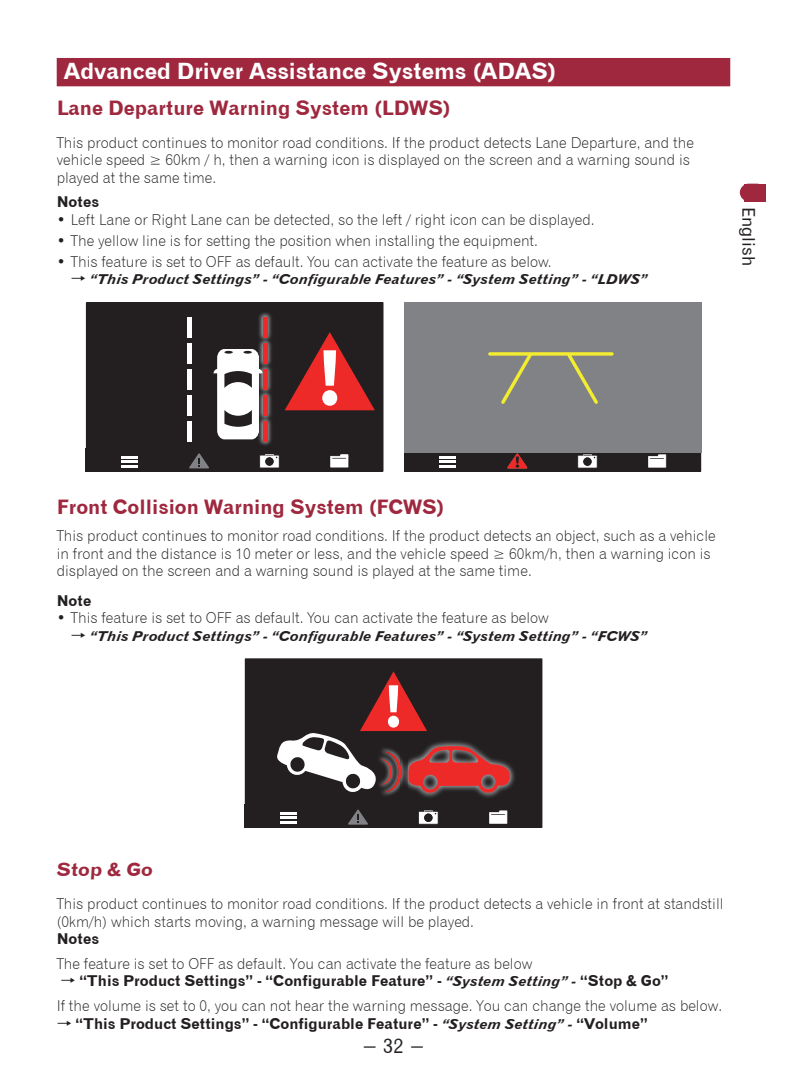
<style>
.page{position:relative;width:787px;height:1092px;background:#fff}
.page>*{position:absolute;margin:0;border:0;box-sizing:border-box;transform-origin:0 0}
.t1{font:22.5px "Gothic 720 BT Bold B";color:#fff}
.t2{font:20px "Gothic 720 BT Bold B";color:#9f283f}
.t3{font:20px "Gothic 720 BT Roman B";color:#231f20}
.t4{font:18.25px "Gothic 720 BT Bold B";color:#9f283f;scale:1.09 1}
.t5{font:17.5px "Gothic 720 BT Roman B";color:#231f20}
.t6{font:15px/17.5px "Gothic 720 BT Light B";color:#231f20}
.t7{font:15px "Gothic 720 BT Bold B";color:#231f20}
.t8{font:13.75px "Gothic 720 BT Bold Italic B";letter-spacing:.005em;color:#231f20;scale:1.09 1}
.s1{font-family:"Shin Go Pro";font-weight:300;font-size:15px}
.s2{font-family:"Shin Go Pro";font-weight:300}
.s3{font-family:"Gothic 720 BT Bold Italic B";font-size:13.75px}
</style>
<div class="page">
<svg style="left:739px;top:184px;width:26px;height:17px"></svg>
<div style="left:744px;top:184px;width:21px;height:17px;background:#9f283f"></div>
<div style="left:57px;top:58px;width:673px;height:28px;background:#9f283f"></div>
<div style="left:86px;top:302px;width:297px;height:146px;background:#231f20"></div>
<div style="left:86px;top:448px;width:297px;height:24px;background:#231f20"></div>
<svg style="left:189px;top:453px;width:20px;height:15px"></svg>
<svg style="left:330px;top:454px;width:18px;height:13px"></svg>
<svg style="left:121px;top:456px;width:17px;height:2px"></svg>
<hr style="left:121px;top:460px;width:17px;height:3px;background:#fff">
<svg style="left:121px;top:465px;width:17px;height:2px"></svg>
<svg style="left:213px;top:349px;width:43px;height:90px"></svg>
<div style="left:187px;top:317px;width:5px;height:20px;background:#fff"></div>
<div style="left:187px;top:343px;width:5px;height:20px;background:#fff"></div>
<div style="left:187px;top:369px;width:5px;height:20px;background:#fff"></div>
<div style="left:187px;top:395px;width:5px;height:20px;background:#fff"></div>
<div style="left:187px;top:421px;width:5px;height:20px;background:#fff"></div>
<img style="left:256px;top:310px;width:18px;height:138px">
<svg style="left:259px;top:454px;width:20px;height:14px"></svg>
<img style="left:256px;top:351px;width:6px;height:86px">
<div style="left:263px;top:317px;width:5px;height:20px;background:#ee2a29"></div>
<div style="left:263px;top:343px;width:5px;height:20px;background:#ee2a29"></div>
<div style="left:263px;top:369px;width:5px;height:20px;background:#ee2a29"></div>
<div style="left:263px;top:395px;width:5px;height:20px;background:#ee2a29"></div>
<div style="left:263px;top:421px;width:5px;height:20px;background:#ee2a29"></div>
<svg style="left:284px;top:332px;width:91px;height:78px;background:#883535"></svg>
<div style="left:404px;top:448px;width:296px;height:24px;background:#231f20"></div>
<svg style="left:648px;top:454px;width:18px;height:13px"></svg>
<svg style="left:440px;top:456px;width:16px;height:2px"></svg>
<hr style="left:440px;top:460px;width:16px;height:3px;background:#fff">
<svg style="left:440px;top:465px;width:16px;height:2px"></svg>
<svg style="left:574px;top:452px;width:23px;height:16px"></svg>
<svg style="left:507px;top:453px;width:20px;height:15px"></svg>
<div style="left:404px;top:302px;width:297px;height:150px;background:#808285"></div>
<hr style="left:488px;top:352px;width:125px;height:3px;background:#f4ed2f;border-radius:2px">
<svg style="left:501px;top:352px;width:97px;height:52px"></svg>
<div style="left:245px;top:658px;width:297px;height:146px;background:#231f20"></div>
<div style="left:244px;top:804px;width:298px;height:24px;background:#231f20"></div>
<svg style="left:348px;top:809px;width:20px;height:15px"></svg>
<svg style="left:418px;top:810px;width:20px;height:14px"></svg>
<svg style="left:489px;top:810px;width:18px;height:13px"></svg>
<svg style="left:280px;top:812px;width:16px;height:2px"></svg>
<hr style="left:280px;top:816px;width:16px;height:3px;background:#fff">
<svg style="left:280px;top:821px;width:16px;height:2px"></svg>
<img style="left:374px;top:792px;width:26px;height:6px">
<img style="left:400px;top:738px;width:118px;height:63px">
<svg style="left:275px;top:671px;width:235px;height:121px;background:#5b3b3c"></svg>
<h1 class="t1" style="left:64px;top:57px;width:494px">Advanced Driver Assistance Systems (ADAS)</h1>
<h2 class="t2" style="left:57px;top:96px;width:395px">Lane Departure Warning System (LDWS)</h2>
<p class="t6" style="left:57px;top:133px;width:638px">This product continues to monitor road conditions. If the product detects Lane Departure, and the vehicle speed ≥ 60km / h, then a warning icon is displayed on the screen and a warning sound is played at the same time.</p>
<p class="t7" style="left:57px;top:193px;width:44px">Notes</p>
<p class="t6" style="left:57px;top:210px;width:539px">• Left Lane or Right Lane can be detected, so the left / right icon can be displayed.</p>
<p class="t6" style="left:57px;top:231px;width:483px">• The yellow line is for setting the position when installing the equipment.</p>
<p class="t6" style="left:57px;top:253px;width:496px">• This feature is set to OFF as default. You can activate the feature as below.</p>
<p class="t8" style="left:71px;top:271px;width:530px"><span class="s1">→</span> “This Product Settings” - “Configurable Features” - “System Setting” - “LDWS”</p>
<p class="t5" style="left:759px;top:206px;width:61px;rotate:90deg">English</p>
<h2 class="t2" style="left:57px;top:494px;width:389px">Front Collision Warning System (FCWS)</h2>
<p class="t6" style="left:57px;top:527px;width:660px">This product continues to monitor road conditions. If the product detects an object, such as a vehicle in front and the distance is 10 meter or less, and the vehicle speed ≥ 60km/h, then a warning icon is displayed on the screen and a warning sound is played at the same time.</p>
<p class="t7" style="left:57px;top:591px;width:36px">Note</p>
<p class="t6" style="left:57px;top:609px;width:493px">• This feature is set to OFF as default. You can activate the feature as below</p>
<p class="t8" style="left:71px;top:627px;width:530px"><span class="s1">→</span> “This Product Settings” - “Configurable Features” - “System Setting” - “FCWS”</p>
<p class="t4" style="left:56px;top:858px;width:91px">Stop &amp; Go</p>
<p class="t6" style="left:57px;top:895px;width:668px">This product continues to monitor road conditions. If the product detects a vehicle in front at standstill (0km/h) which starts moving, a warning message will be played.</p>
<p class="t7" style="left:57px;top:929px;width:44px">Notes</p>
<p class="t6" style="left:57px;top:954px;width:477px">The feature is set to OFF as default. You can activate the feature as below</p>
<p class="t7" style="left:61px;top:971px;width:609px"><span class="s2">→</span> “This Product Settings” - “Configurable Feature” - <span class="s3">“System Setting” -</span> “Stop &amp; Go”</p>
<p class="t6" style="left:57px;top:996px;width:667px">If the volume is set to 0, you can not hear the warning message. You can change the volume as below.</p>
<p class="t7" style="left:57px;top:1013px;width:592px"><span class="s2">→</span> “This Product Settings” - “Configurable Feature” - <span class="s3">“System Setting” -</span> “Volume”</p>
<h2 class="t3" style="left:361px;top:1033px;width:65px">− 32 −</h2>
</div>
